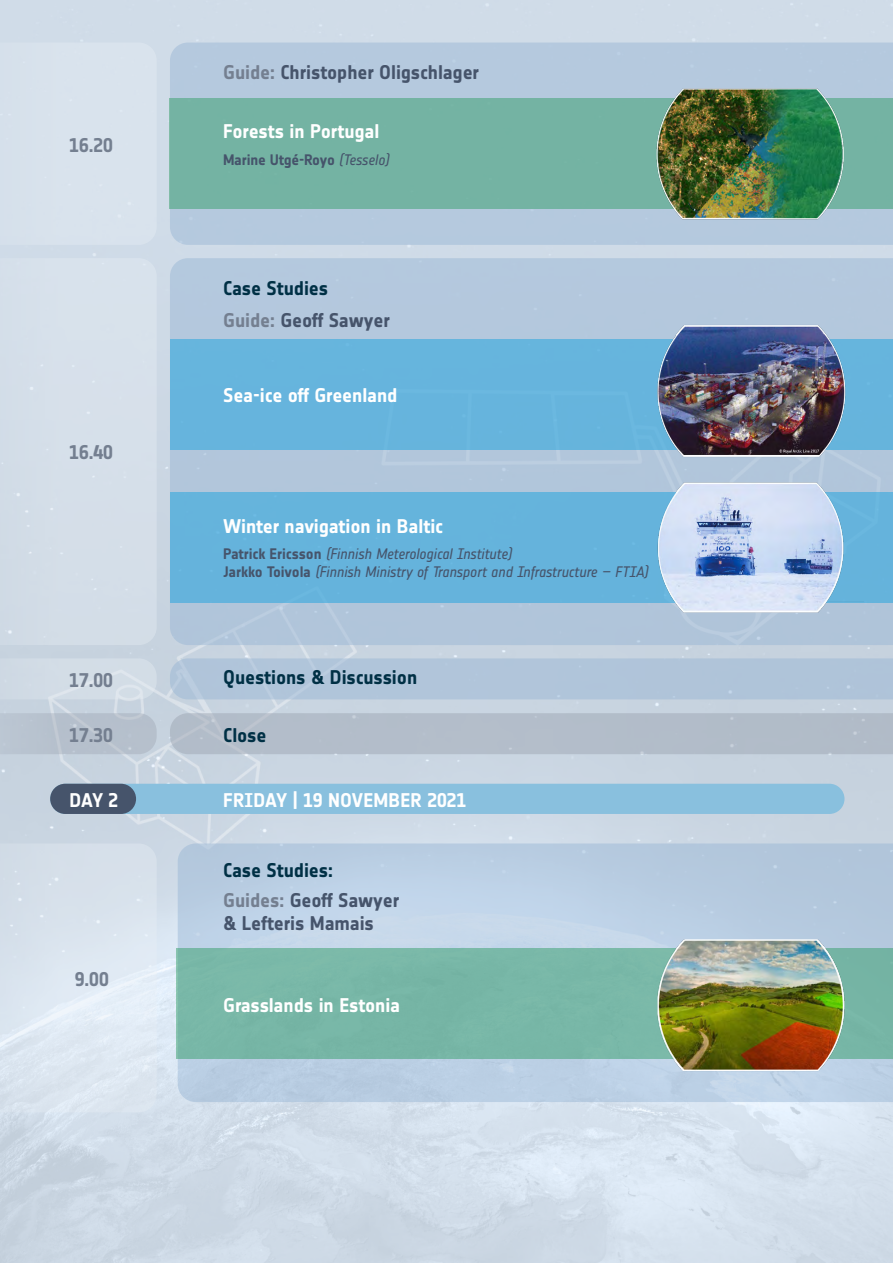
<style>
.page{position:relative;width:893px;height:1263px;background:#fff}
.page>*{position:absolute;margin:0;border:0;box-sizing:border-box;transform-origin:0 0}
.t1{font:700 19.5px "Notes Esa";letter-spacing:-.005em;color:#fff}
.t2{font:700 19.5px/31.8px "Notes Esa";letter-spacing:-.005em;color:#003045}
.t3{font:700 19.5px/23.4px "Notes Esa";letter-spacing:-.005em;color:#46546b}
.t4{font:700 19.5px "Notes Esa";color:#747f90}
.t5{font:italic 15px/18px "Notes Esa";letter-spacing:-.015em;color:#46546b}
.t6{font:700 15px "Notes Esa";letter-spacing:-.015em;color:#46546b}
.s1{color:#747f90}
.s2{font-weight:400;font-style:italic}
.s3{color:#46546b}
.s4{font-weight:700;font-style:normal}
</style>
<div class="page">
<img style="left:0;top:0;width:893px;height:1263px">
<div style="left:170px;top:258px;width:723px;height:387px;background:#b4c8dd"></div>
<svg style="left:178px;top:843px;width:715px;height:259px;background:#bacee3"></svg>
<div style="left:170px;top:43px;width:723px;height:202px;background:#b5c9de"></div>
<div style="left:170px;top:98px;width:723px;height:110px;background:#74b3a3"></div>
<img style="left:640px;top:83px;width:223px;height:140px">
<div style="left:0;top:258px;width:157px;height:387px;background:#d5dfe9"></div>
<div style="left:0;top:43px;width:157px;height:202px;background:#d9e3ed"></div>
<div style="left:170px;top:339px;width:723px;height:111px;background:#66b4dd"></div>
<div style="left:170px;top:492px;width:723px;height:110px;background:#65b3dc"></div>
<img style="left:640px;top:477px;width:223px;height:140px">
<svg style="left:0;top:658px;width:157px;height:41px;background:#d2dce5"></svg>
<svg style="left:0;top:713px;width:157px;height:41px;background:#b7c2ce"></svg>
<div style="left:170px;top:658px;width:723px;height:41px;background:#b0c5da"></div>
<div style="left:170px;top:713px;width:723px;height:41px;background:#b2bdc9"></div>
<svg style="left:0;top:843px;width:157px;height:269px;background:#dbe5ef"></svg>
<div style="left:177px;top:949px;width:716px;height:110px;background:#78b7a7"></div>
<img style="left:640px;top:929px;width:223px;height:152px">
<img style="left:640px;top:324px;width:223px;height:141px">
<div style="left:50px;top:784px;width:794px;height:30px;background:#89c0de;border-radius:15px"></div>
<div style="left:50px;top:784px;width:86px;height:30px;background:#46546b;border-radius:15px"></div>
<h1 class="t4" style="left:69px;top:133px;width:45px">16.20</h1>
<h1 class="t4" style="left:69px;top:441px;width:45px">16.40</h1>
<h1 class="t4" style="left:69px;top:668px;width:45px">17.00</h1>
<h1 class="t4" style="left:69px;top:723px;width:45px">17.30</h1>
<h1 class="t3" style="left:223px;top:61px;width:257px"><span class="s1">Guide:</span> Christopher Oligschlager</h1>
<h1 class="t1" style="left:223px;top:120px;width:158px">Forests in Portugal</h1>
<p class="t6" style="left:223px;top:151px;width:167px">Marine Utgé-Royo <span class="s2">(Tesselo)</span></p>
<h1 class="t2" style="left:223px;top:272px;width:168px">Case Studies<br><span class="s1">Guide:</span> <span class="s3">Geoff Sawyer</span></h1>
<h1 class="t1" style="left:223px;top:384px;width:176px">Sea-ice off Greenland</h1>
<h1 class="t1" style="left:223px;top:514px;width:221px">Winter navigation in Baltic</h1>
<p class="t5" style="left:223px;top:545px;width:427px"><span class="s4">Patrick Ericsson</span> (Finnish Meterological Institute)<br><span class="s4">Jarkko Toivola</span> (Finnish Ministry of Transport and Infrastructure – FTIA)</p>
<h1 class="t2" style="left:223px;top:661px;width:196px">Questions &amp; Discussion</h1>
<h1 class="t2" style="left:223px;top:719px;width:45px">Close</h1>
<h1 class="t1" style="left:69px;top:788px;width:50px">DAY 2</h1>
<h1 class="t1" style="left:223px;top:788px;width:245px">FRIDAY | 19 NOVEMBER 2021</h1>
<h1 class="t2" style="left:223px;top:854px;width:111px">Case Studies:</h1>
<h1 class="t4" style="left:75px;top:967px;width:36px">9.00</h1>
<h1 class="t3" style="left:223px;top:888px;width:178px"><span class="s1">Guides:</span> Geoff Sawyer &amp; Lefteris Mamais</h1>
<h1 class="t1" style="left:223px;top:993px;width:178px">Grasslands in Estonia</h1>
</div>
